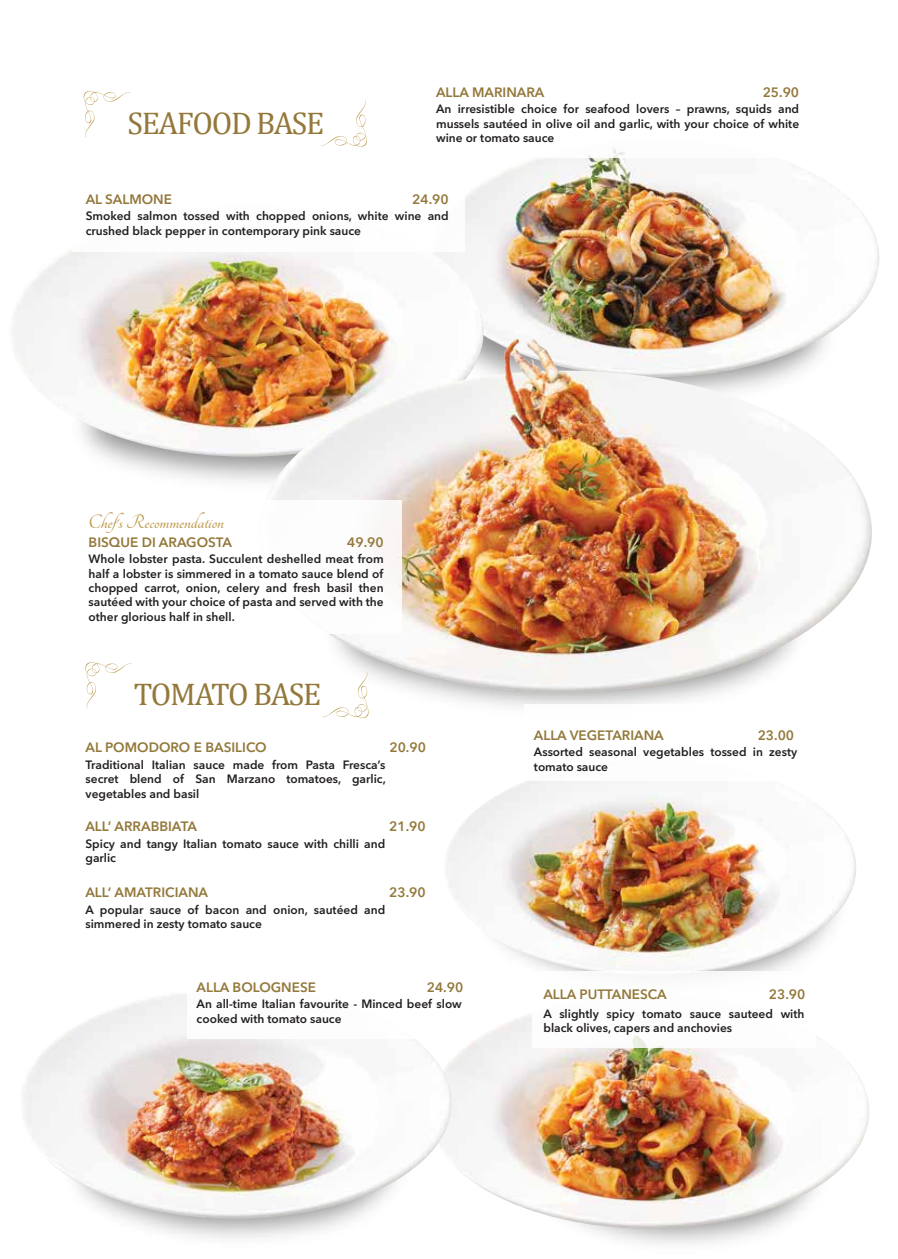
<style>
.page{position:relative;width:898px;height:1259px;background:#fff}
.page>*{position:absolute;margin:0;border:0;box-sizing:border-box;transform-origin:0 0}
.t1{font:31.5px "Cambria";letter-spacing:-.045em;color:#93783a}
.t2{font:700 21px "Tangerine";color:#bd9a4d}
.t3{font:600 13.5px "Avenir Next LT Pro";color:#93783a}
.t4{font:600 12px/14.4px "Avenir Next LT Pro";color:#231f20}
</style>
<div class="page">
<img style="left:465px;top:157px;width:414px;height:180px">
<img style="left:14px;top:205px;width:469px;height:252px">
<img style="left:259px;top:337px;width:612px;height:356px">
<svg style="left:85px;top:662px;width:47px;height:46px"></svg>
<svg style="left:322px;top:672px;width:47px;height:47px"></svg>
<svg style="left:83px;top:90px;width:47px;height:47px"></svg>
<svg style="left:320px;top:100px;width:47px;height:47px"></svg>
<img style="left:447px;top:781px;width:408px;height:190px">
<img style="left:451px;top:1014px;width:418px;height:214px">
<img style="left:23px;top:994px;width:428px;height:224px">
<div style="left:532px;top:971px;width:283px;height:76px;background:#fff"></div>
<div style="left:187px;top:962px;width:284px;height:77px;background:#fff"></div>
<div style="left:72px;top:175px;width:392px;height:76px;background:#fff"></div>
<div style="left:70px;top:500px;width:331px;height:134px;background:#fff"></div>
<p class="t1" style="left:127px;top:105px;width:198px">SEAFOOD BASE</p>
<p class="t3" style="left:436px;top:84px;width:110px">ALLA MARINARA</p>
<p class="t3" style="left:762px;top:84px;width:38px">25.90</p>
<p class="t4" style="left:436px;top:102px;width:364px;text-align:justify">An irresistible choice for seafood lovers – prawns, squids and mussels sautéed in olive oil and garlic, with your choice of white wine or tomato sauce</p>
<p class="t3" style="left:86px;top:191px;width:88px">AL SALMONE</p>
<p class="t3" style="left:412px;top:191px;width:38px">24.90</p>
<p class="t4" style="left:86px;top:209px;width:364px">Smoked salmon tossed with chopped onions, white wine and crushed black pepper in contemporary pink sauce</p>
<p class="t2" style="left:89px;top:511px;width:137px">Chef's Recommendation</p>
<p class="t3" style="left:89px;top:533px;width:145px">BISQUE DI ARAGOSTA</p>
<p class="t3" style="left:347px;top:533px;width:38px">49.90</p>
<p class="t4" style="left:89px;top:551px;width:296px;text-align:justify">Whole lobster pasta. Succulent deshelled meat from half a lobster is simmered in a tomato sauce blend of chopped carrot, onion, celery and fresh basil then sautéed with your choice of pasta and served with the other glorious half in shell.</p>
<p class="t1" style="left:134px;top:676px;width:189px">TOMATO BASE</p>
<p class="t3" style="left:86px;top:739px;width:182px">AL POMODORO E BASILICO</p>
<p class="t3" style="left:389px;top:739px;width:38px">20.90</p>
<p class="t4" style="left:86px;top:757px;width:301px;text-align:justify">Traditional Italian sauce made from Pasta Fresca’s secret blend of San Marzano tomatoes, garlic, vegetables and basil</p>
<p class="t3" style="left:85px;top:818px;width:113px">ALL’ ARRABBIATA</p>
<p class="t3" style="left:389px;top:818px;width:38px">21.90</p>
<p class="t4" style="left:85px;top:836px;width:301px">Spicy and tangy Italian tomato sauce with chilli and garlic</p>
<p class="t3" style="left:85px;top:884px;width:124px">ALL’ AMATRICIANA</p>
<p class="t3" style="left:389px;top:884px;width:38px">23.90</p>
<p class="t4" style="left:85px;top:902px;width:301px">A popular sauce of bacon and onion, sautéed and simmered in zesty tomato sauce</p>
<p class="t3" style="left:196px;top:978px;width:121px">ALLA BOLOGNESE</p>
<p class="t3" style="left:426px;top:978px;width:38px">24.90</p>
<p class="t4" style="left:196px;top:996px;width:267px">An all-time Italian favourite - Minced beef slow cooked with tomato sauce</p>
<p class="t3" style="left:533px;top:726px;width:131px">ALLA VEGETARIANA</p>
<p class="t3" style="left:757px;top:726px;width:38px">23.00</p>
<p class="t4" style="left:533px;top:744px;width:265px">Assorted seasonal vegetables tossed in zesty tomato sauce</p>
<p class="t3" style="left:543px;top:986px;width:125px">ALLA PUTTANESCA</p>
<p class="t3" style="left:768px;top:986px;width:38px">23.90</p>
<p class="t4" style="left:543px;top:1006px;width:262px">A slightly spicy tomato sauce sauteed with black olives, capers and anchovies</p>
</div>
